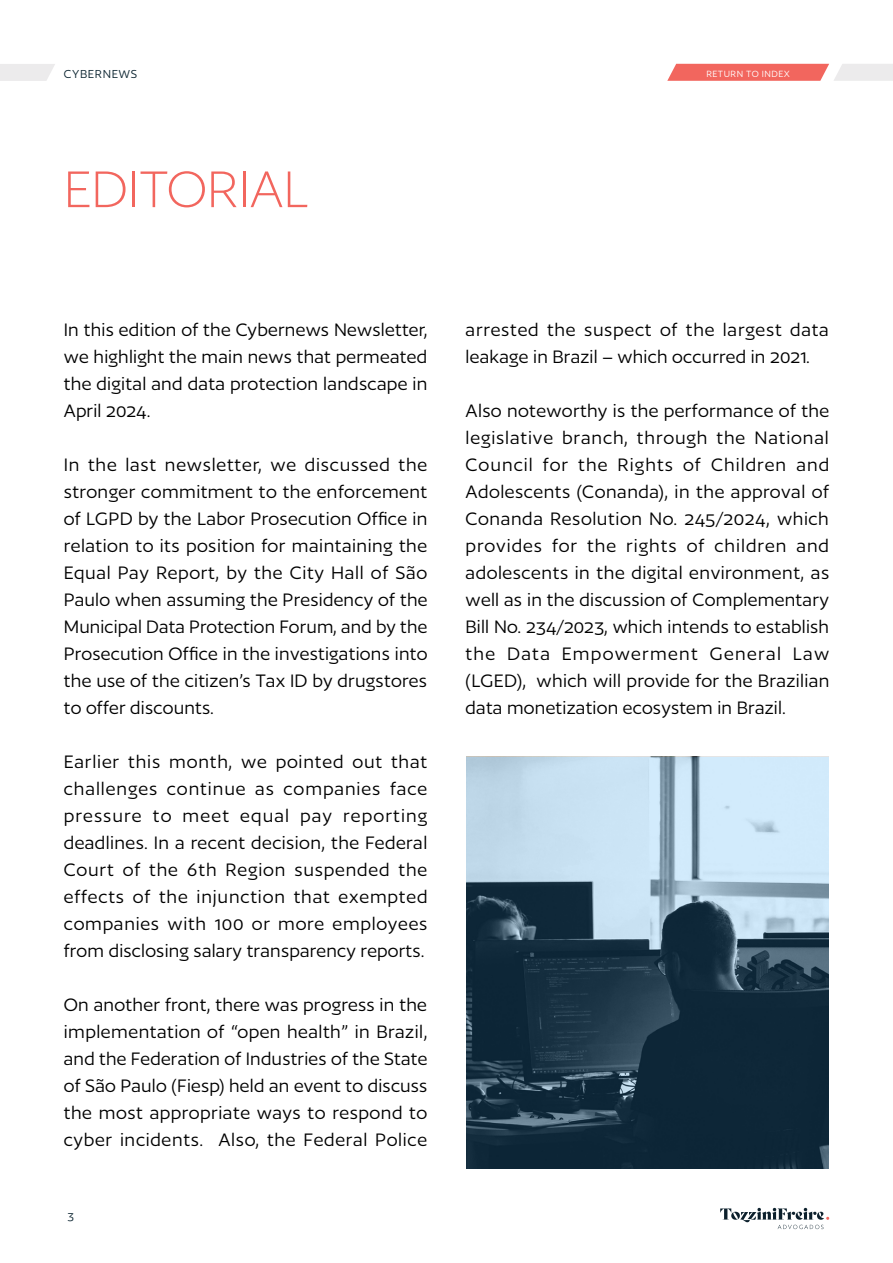
<style>
.page{position:relative;width:893px;height:1263px;background:#fff}
.page>*{position:absolute;margin:0;border:0;box-sizing:border-box;transform-origin:0 0}
.t1{font:300 60px "Author";color:#f2665e}
.t2{font:21px/27px "Author";letter-spacing:.01em;color:#000;text-align:justify}
.t3{font:13.5px "Author";letter-spacing:.05em;color:#0b2430}
.t4{font:10.5px "Author";letter-spacing:.05em;color:#fff}
</style>
<div class="page">
<svg style="left:720px;top:1208px;width:109px;height:21px"></svg>
<svg style="left:0;top:64px;width:55px;height:17px"></svg>
<svg style="left:667px;top:64px;width:226px;height:17px;background:#f1938e"></svg>
<img style="left:466px;top:757px;width:362px;height:411px">
<p class="t3" style="left:64px;top:67px;width:75px">CYBERNEWS</p>
<h1 class="t1" style="left:64px;top:159px;width:246px">EDITORIAL</h1>
<p class="t4" style="left:706px;top:68px;width:85px">RETURN TO INDEX</p>
<p class="t2" style="left:64px;top:316px;width:365px">In this edition of the Cybernews Newsletter, we highlight the main news that permeated the digital and data protection landscape in April 2024.</p>
<p class="t2" style="left:64px;top:451px;width:365px">In the last newsletter, we discussed the stronger commitment to the enforcement of LGPD by the Labor Prosecution Office in relation to its position for maintaining the Equal Pay Report, by the City Hall of São Paulo when assuming the Presidency of the Municipal Data Protection Forum, and by the Prosecution Office in the investigations into the use of the citizen’s Tax ID by drugstores to offer discounts.</p>
<p class="t2" style="left:64px;top:748px;width:365px">Earlier this month, we pointed out that challenges continue as companies face pressure to meet equal pay reporting deadlines. In a recent decision, the Federal Court of the 6th Region suspended the effects of the injunction that exempted companies with 100 or more employees from disclosing salary transparency reports.</p>
<p class="t2" style="left:64px;top:991px;width:365px">On another front, there was progress in the implementation of “open health” in Brazil, and the Federation of Industries of the State of São Paulo (Fiesp) held an event to discuss the most appropriate ways to respond to cyber incidents. Also, the Federal Police</p>
<p class="t3" style="left:68px;top:1209px;width:8px">3</p>
<p class="t2" style="left:466px;top:316px;width:365px">arrested the suspect of the largest data leakage in Brazil – which occurred in 2021.</p>
<p class="t2" style="left:466px;top:397px;width:365px">Also noteworthy is the performance of the legislative branch, through the National Council for the Rights of Children and Adolescents (Conanda), in the approval of Conanda Resolution No. 245/2024, which provides for the rights of children and adolescents in the digital environment, as well as in the discussion of Complementary Bill No. 234/2023, which intends to establish the Data Empowerment General Law (LGED), which will provide for the Brazilian data monetization ecosystem in Brazil.</p>
</div>
